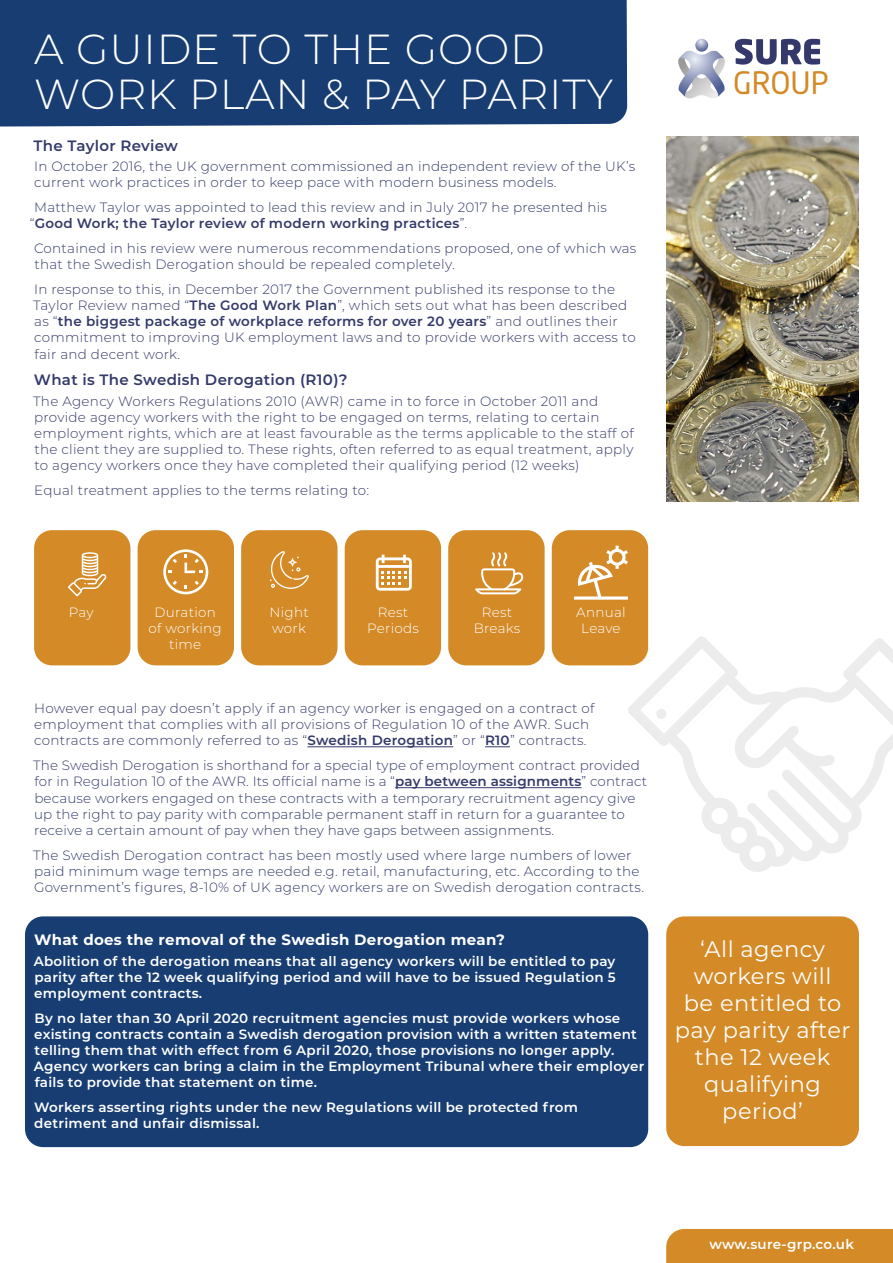
<style>
.page{position:relative;width:893px;height:1263px;background:#fff}
.page>*{position:absolute;margin:0;border:0;box-sizing:border-box;transform-origin:0 0}
.t1{font:300 42px/45px "Montserrat";letter-spacing:.02em;color:#fff}
.t2{font:30.45px "Neo Sans Std";color:#d38a26}
.t3{font:22.5px/27px "Montserrat";letter-spacing:.02em;color:#fff;text-align:center}
.t4{font:600 15px "Montserrat";letter-spacing:.02em;color:#343a6a}
.t5{font:700 15px "Montserrat";letter-spacing:.02em;color:#fff}
.t6{font:300 13.5px/16.2px "Montserrat";letter-spacing:.02em;color:#343a6a}
.t7{font:600 13.5px/16.2px "Montserrat";letter-spacing:.02em;color:#fff}
.t8{font:300 13.5px/16.2px "Montserrat";letter-spacing:.02em;color:#fff;text-align:center}
.s1{font-weight:600}
</style>
<div class="page">
<svg style="left:678px;top:39px;width:47px;height:60px"></svg>
<svg style="left:735px;top:39px;width:85px;height:26px"></svg>
<div style="left:0;top:0;width:627px;height:127px;background:#173d72"></div>
<div style="left:666px;top:1229px;width:227px;height:34px;background:#d38a27"></div>
<div style="left:25px;top:916px;width:623px;height:231px;background:#173d72;border-radius:18px"></div>
<div style="left:666px;top:916px;width:193px;height:230px;background:#d38a27;border-radius:18px"></div>
<hr style="left:307px;top:746px;width:146px;height:1px;background:#343a6a">
<svg style="left:485px;top:746px;width:25px;height:1px"></svg>
<hr style="left:395px;top:787px;width:186px;height:1px;background:#343a6a">
<img style="left:666px;top:136px;width:193px;height:366px">
<div style="left:34px;top:530px;width:96px;height:135px;background:#d38a27;border-radius:18px"></div>
<div style="left:138px;top:530px;width:96px;height:135px;background:#d38a27;border-radius:18px"></div>
<div style="left:241px;top:530px;width:97px;height:135px;background:#d38a27;border-radius:18px"></div>
<div style="left:345px;top:530px;width:96px;height:135px;background:#d38a27;border-radius:18px"></div>
<div style="left:448px;top:530px;width:97px;height:135px;background:#d38a27;border-radius:18px"></div>
<div style="left:552px;top:530px;width:96px;height:135px;background:#d38a27;border-radius:18px"></div>
<svg style="left:574px;top:546px;width:54px;height:54px"></svg>
<svg style="left:68px;top:552px;width:39px;height:44px"></svg>
<svg style="left:270px;top:551px;width:39px;height:38px"></svg>
<svg style="left:163px;top:549px;width:45px;height:45px"></svg>
<svg style="left:376px;top:555px;width:36px;height:36px"></svg>
<svg style="left:475px;top:552px;width:48px;height:42px"></svg>
<svg style="left:627px;top:636px;width:266px;height:236px"></svg>
<div style="left:656px;top:709px;width:10px;height:10px;background:#ececec;border-radius:50%"></div>
<h1 class="t1" style="left:34px;top:26px;width:580px">A GUIDE TO THE GOOD<br>WORK PLAN &amp; PAY PARITY</h1>
<p class="t4" style="left:34px;top:135px;width:146px">The Taylor Review</p>
<p class="t6" style="left:34px;top:158px;width:603px">In October 2016, the UK government commissioned an independent review of the UK’s current work practices in order to keep pace with modern business models.</p>
<p class="t6" style="left:30px;top:199px;width:579px;text-indent:4px">Matthew Taylor was appointed to lead this review and in July 2017 he presented his “<span class="s1">Good Work; the Taylor review of modern working practices</span>”.</p>
<p class="t6" style="left:34px;top:240px;width:604px">Contained in his review were numerous recommendations proposed, one of which was that the Swedish Derogation should be repealed completely.</p>
<p class="t6" style="left:33px;top:280px;width:604px">In response to this, in December 2017 the Government published its response to the Taylor Review named “<span class="s1">The Good Work Plan</span>”, which sets out what has been described as “<span class="s1">the biggest package of workplace reforms for over 20 years</span>” and outlines their commitment to improving UK employment laws and to provide workers with access to fair and decent work.</p>
<p class="t4" style="left:34px;top:369px;width:315px">What is The Swedish Derogation (R10)?</p>
<p class="t6" style="left:33px;top:392px;width:602px">The Agency Workers Regulations 2010 (AWR) came in to force in October 2011 and provide agency workers with the right to be engaged on terms, relating to certain employment rights, which are at least favourable as the terms applicable to the staff of the client they are supplied to. These rights, often referred to as equal treatment, apply to agency workers once they have completed their qualifying period (12 weeks)</p>
<p class="t6" style="left:34px;top:482px;width:337px">Equal treatment applies to the terms relating to:</p>
<h2 class="t2" style="left:733px;top:64px;width:97px">GROUP</h2>
<p class="t8" style="left:69px;top:604px;width:26px">Pay</p>
<p class="t8" style="left:149px;top:604px;width:75px">Duration of working time</p>
<p class="t8" style="left:269px;top:604px;width:41px;text-align:left">Night work</p>
<p class="t8" style="left:367px;top:604px;width:53px">Rest<br>Periods</p>
<p class="t8" style="left:474px;top:604px;width:48px">Rest<br>Breaks</p>
<p class="t8" style="left:576px;top:604px;width:51px">Annual<br>Leave</p>
<p class="t6" style="left:34px;top:700px;width:562px">However equal pay doesn’t apply if an agency worker is engaged on a contract of employment that complies with all provisions of Regulation 10 of the AWR. Such contracts are commonly referred to as “<span class="s1">Swedish Derogation</span>” or “<span class="s1">R10</span>” contracts.</p>
<p class="t6" style="left:33px;top:757px;width:616px">The Swedish Derogation is shorthand for a special type of employment contract provided for in Regulation 10 of the AWR. Its official name is a “<span class="s1">pay between assignments</span>” contract because workers engaged on these contracts with a temporary recruitment agency give up the right to pay parity with comparable permanent staff in return for a guarantee to receive a certain amount of pay when they have gaps between assignments.</p>
<p class="t6" style="left:33px;top:846px;width:612px">The Swedish Derogation contract has been mostly used where large numbers of lower paid minimum wage temps are needed e.g. retail, manufacturing, etc. According to the<br>Government’s figures, 8-10% of UK agency workers are on Swedish derogation contracts.</p>
<p class="t5" style="left:34px;top:929px;width:472px">What does the removal of the Swedish Derogation mean?</p>
<p class="t7" style="left:34px;top:952px;width:584px;text-align:justify">Abolition of the derogation means that all agency workers will be entitled to pay parity after the 12 week qualifying period and will have to be issued Regulation 5 employment contracts.</p>
<p class="t7" style="left:34px;top:1009px;width:612px">By no later than 30 April 2020 recruitment agencies must provide workers whose existing contracts contain a Swedish derogation provision with a written statement telling them that with effect from 6 April 2020, those provisions no longer apply.<br>Agency workers can bring a claim in the Employment Tribunal where their employer fails to provide that statement on time.</p>
<p class="t7" style="left:34px;top:1099px;width:545px">Workers asserting rights under the new Regulations will be protected from detriment and unfair dismissal.</p>
<h3 class="t3" style="left:675px;top:934px;width:177px">‘All agency workers will<br>be entitled to pay parity after the 12 week qualifying period’</h3>
<p class="t7" style="left:709px;top:1236px;width:146px">www.sure-grp.co.uk</p>
</div>
